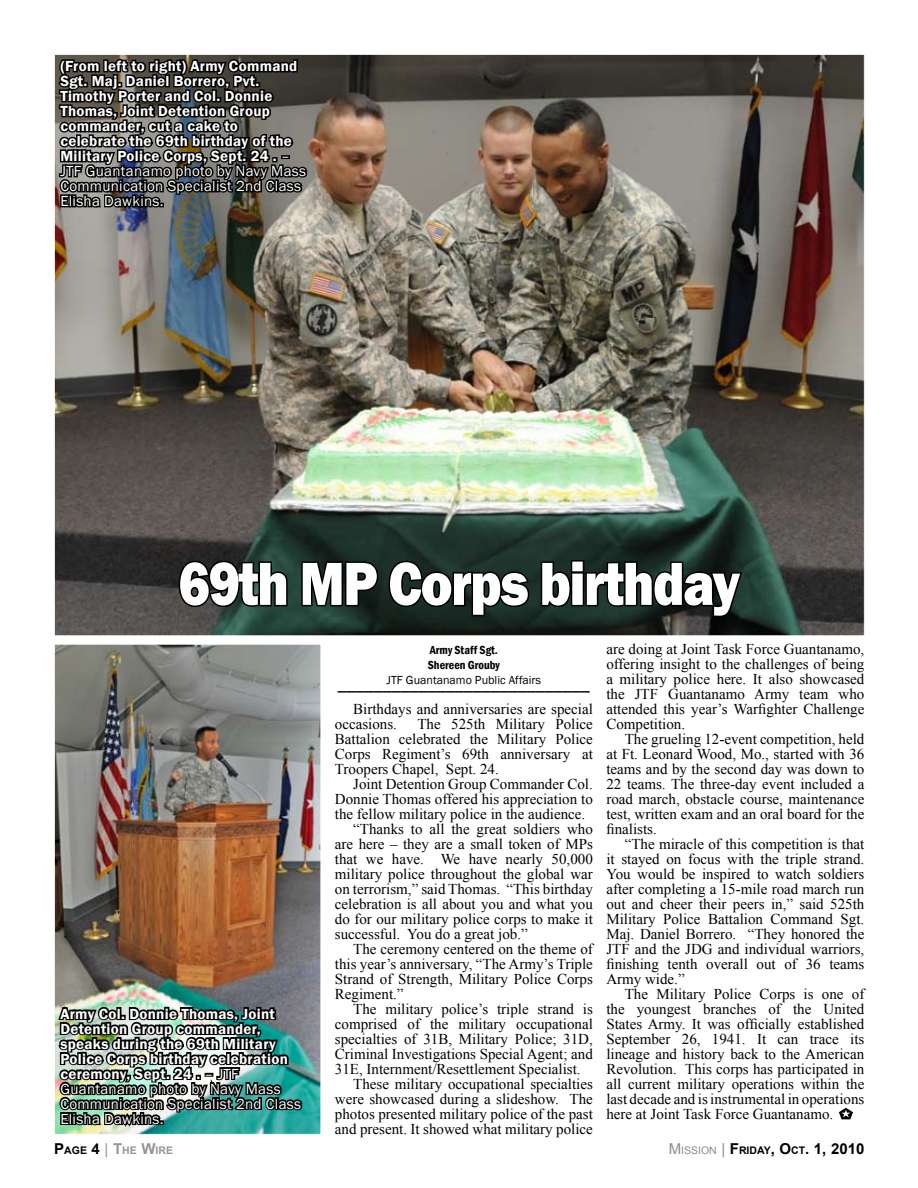
<style>
.page{position:relative;width:918px;height:1188px;background:#fff}
.page>*{position:absolute;margin:0;border:0;box-sizing:border-box;transform-origin:0 0}
.t1{font:800 63px "Franklin Gothic";letter-spacing:-.025em;color:#fff;scale:.85 1}
.t2{font:18px "Franklin Gothic";color:#000}
.t3{font:15px/15px "Times New Roman";color:#000;text-align:justify}
.t4{font:600 15px/15px "Franklin Gothic";letter-spacing:.02em;color:#fff}
.t5{font:700 15px "Arial";color:#000}
.t6{font:600 condensed 12px/15px "Franklin Gothic";color:#000}
.t7{font:12px "Franklin Gothic";color:#000}
.t8{font:700 10.5px "Arial";color:#939598}
.s1{font-weight:400}
.s2{font-size:15px;color:#000}
.s3{color:#000}
.s4{font-weight:400;font-size:15px}
.s5{font-size:15px}
.s6{font-weight:400;color:#8a8c8e}
.s7{font-weight:400;font-size:10.5px;color:#8a8c8e}
.s8{font-size:10.5px}
</style>
<div class="page">
<img style="left:56px;top:56px;width:807px;height:578px">
<svg style="left:177px;top:559px;width:112px;height:50px"></svg>
<svg style="left:300px;top:547px;width:80px;height:61px"></svg>
<svg style="left:387px;top:559px;width:144px;height:59px"></svg>
<svg style="left:539px;top:559px;width:205px;height:60px"></svg>
<img style="left:56px;top:646px;width:263px;height:487px">
<div style="left:54px;top:644px;width:267px;height:491px;border:1px solid #fff"></div>
<svg style="left:839px;top:1108px;width:14px;height:11px"></svg>
<svg style="left:57px;top:57px;width:253px;height:158px"></svg>
<img style="left:56px;top:1005px;width:249px;height:128px">
<p class="t4" style="left:60px;top:59px;width:247px">(From left to right) Army Command<br>Sgt. Maj. Daniel Borrero, Pvt.<br>Timothy Porter and Col. Donnie<br>Thomas, Joint Detention Group commander, cut a cake to celebrate the 69th birthday of the<br>Military Police Corps, Sept. 24 . <span class="s1">–<br>JTF Guantanamo photo by Navy Mass<br>Communication Specialist 2nd Class<br>Elisha Dawkins.</span></p>
<h1 class="t1" style="left:179px;top:543px;width:662px">69th MP Corps birthday</h1>
<p class="t4" style="left:60px;top:1006px;width:242px">Army Col. Donnie Thomas, Joint<br>Detention Group commander, speaks during the 69th Military<br>Police Corps birthday celebration ceremony, Sept. 24 . <span class="s1">– JTF<br>Guantanamo photo by Navy Mass<br>Communication Specialist 2nd Class<br>Elisha Dawkins.</span></p>
<p class="t6" style="left:428px;top:642px;width:74px">Army Staff Sgt.<br>Shereen Grouby</p>
<p class="t7" style="left:387px;top:672px;width:156px">JTF Guantanamo Public Affairs</p>
<p class="t2" style="left:338px;top:673px;width:253px">____________________________</p>
<p class="t3" style="left:335px;top:701px;width:260px;text-indent:18px">Birthdays and anniversaries are special occasions.</p>
<p class="t3" style="left:335px;top:716px;width:260px;text-indent:83px">The 525th Military Police Battalion celebrated the Military Police Corps Regiment’s 69th anniversary at Troopers Chapel, Sept. 24.</p>
<p class="t3" style="left:353px;top:776px;width:241px">Joint Detention Group Commander Col.</p>
<p class="t3" style="left:335px;top:791px;width:259px">Donnie Thomas offered his appreciation to</p>
<p class="t3" style="left:335px;top:806px;width:252px">the fellow military police in the audience.</p>
<p class="t3" style="left:353px;top:821px;width:241px">“Thanks to all the great soldiers who</p>
<p class="t3" style="left:335px;top:836px;width:259px">are here – they are a small token of MPs</p>
<p class="t3" style="left:335px;top:851px;width:260px">that we have. We have nearly 50,000</p>
<p class="t3" style="left:335px;top:866px;width:260px">military police throughout the global war</p>
<p class="t3" style="left:335px;top:881px;width:259px">on terrorism,” said Thomas. “This birthday</p>
<p class="t3" style="left:335px;top:896px;width:259px">celebration is all about you and what you</p>
<p class="t3" style="left:335px;top:911px;width:259px">do for our military police corps to make it</p>
<p class="t3" style="left:335px;top:926px;width:194px">successful. You do a great job.”</p>
<p class="t3" style="left:353px;top:941px;width:241px">The ceremony centered on the theme of</p>
<p class="t3" style="left:335px;top:956px;width:260px">this year’s anniversary, “The Army’s Triple</p>
<p class="t3" style="left:335px;top:971px;width:259px">Strand of Strength, Military Police Corps</p>
<p class="t3" style="left:335px;top:986px;width:70px">Regiment.”</p>
<p class="t3" style="left:353px;top:1001px;width:241px">The military police’s triple strand is</p>
<p class="t3" style="left:335px;top:1016px;width:260px">comprised of the military occupational</p>
<p class="t3" style="left:335px;top:1031px;width:260px">specialties of 31B, Military Police; 31D,</p>
<p class="t3" style="left:335px;top:1046px;width:259px">Criminal Investigations Special Agent; and</p>
<p class="t3" style="left:335px;top:1061px;width:247px">31E, Internment/Resettlement Specialist.</p>
<p class="t3" style="left:353px;top:1076px;width:241px">These military occupational specialties</p>
<p class="t3" style="left:335px;top:1091px;width:259px">were showcased during a slideshow. The</p>
<p class="t3" style="left:335px;top:1106px;width:260px">photos presented military police of the past</p>
<p class="t3" style="left:335px;top:1121px;width:259px">and present. It showed what military police</p>
<p class="t3" style="left:606px;top:642px;width:260px">are doing at Joint Task Force Guantanamo, offering insight to the challenges of being a military police here. It also showcased the JTF Guantanamo Army team who attended this year’s Warfighter Challenge Competition.</p>
<p class="t3" style="left:606px;top:732px;width:260px;text-indent:18px">The grueling 12-event competition, held at Ft. Leonard Wood, Mo., started with 36 teams and by the second day was down to 22 teams. The three-day event included a road march, obstacle course, maintenance test, written exam and an oral board for the finalists.</p>
<p class="t3" style="left:606px;top:837px;width:260px;text-indent:18px">“The miracle of this competition is that it stayed on focus with the triple strand.<br>You would be inspired to watch soldiers after completing a 15-mile road march run out and cheer their peers in,” said 525th Military Police Battalion Command Sgt.<br>Maj. Daniel Borrero. “They honored the JTF and the JDG and individual warriors, finishing tenth overall out of 36 teams Army wide.”</p>
<p class="t3" style="left:606px;top:987px;width:260px;text-indent:18px">The Military Police Corps is one of the youngest branches of the United States Army. It was officially established September 26, 1941. It can trace its lineage and history back to the American Revolution. This corps has participated in all current military operations within the last decade and is instrumental in operations here at Joint Task Force Guantanamo.</p>
<p class="t8" style="left:54px;top:1144px;width:120px"><span class="s2">P</span><span class="s3">AGE</span> <span class="s2">4</span> <span class="s4">|</span> <span class="s5">T</span>HE <span class="s5">W</span>IRE</p>
<p class="t5" style="left:669px;top:1139px;width:197px"><span class="s6">M</span><span class="s7">ISSION</span> <span class="s6">|</span> F<span class="s8">RIDAY</span>, O<span class="s8">CT</span>. 1, 2010</p>
</div>
